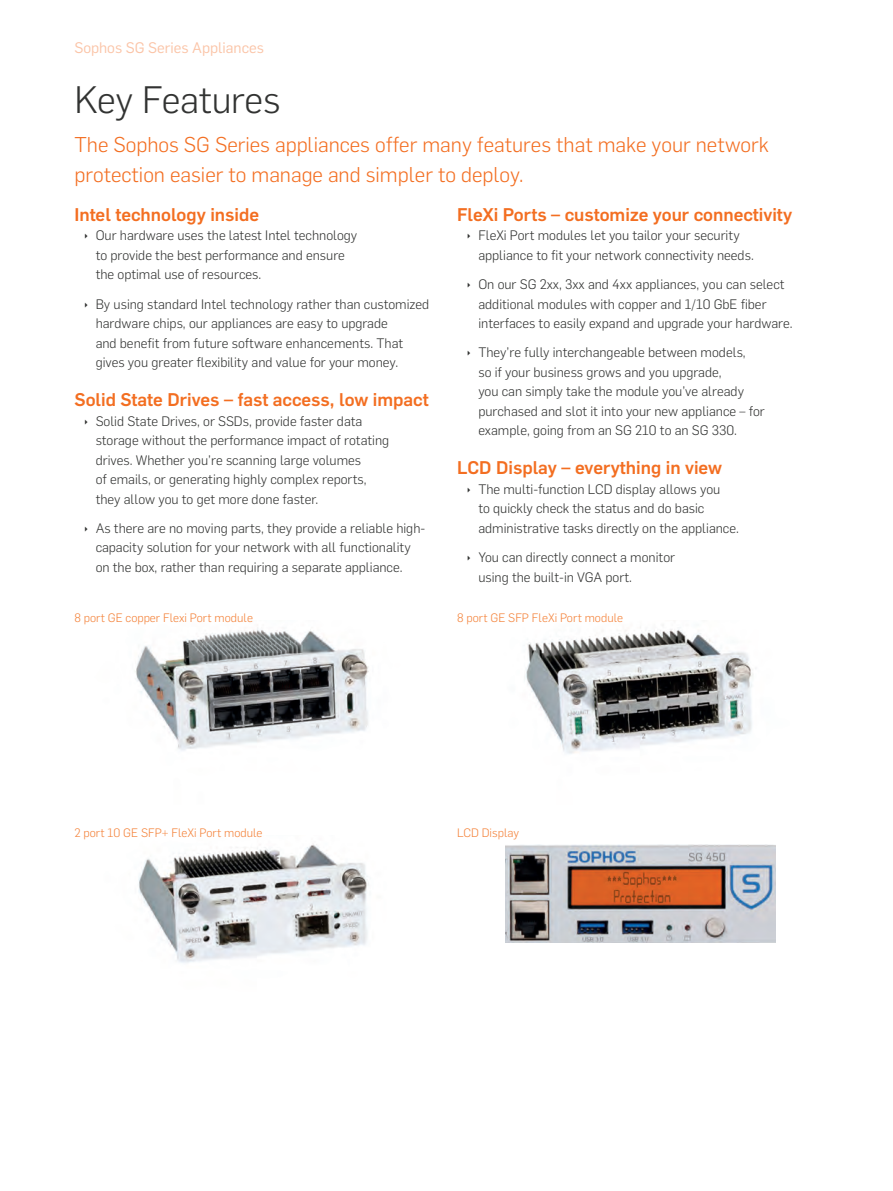
<style>
.page{position:relative;width:893px;height:1191px;background:#fff}
.page>*{position:absolute;margin:0;border:0;box-sizing:border-box;transform-origin:0 0}
.Title_3{font:300 37.5px "Flama";letter-spacing:-.01em;color:#323332}
.Intro_copy{font:300 21px/29.2px "Flama";color:#f36e21}
.Subheading_2{font:500 18px "Flama";color:#f36e21}
.t1{font:15px "Flama";color:#fbc4a7}
.t2{font:300 13.5px/19.5px "Flama";color:#323332}
.t3{font:300 12px "Flama";color:#f4833b}
</style>
<div class="page">
<img style="left:135px;top:628px;width:234px;height:123px">
<img style="left:526px;top:625px;width:227px;height:129px">
<img style="left:138px;top:844px;width:231px;height:119px">
<img style="left:506px;top:845px;width:270px;height:97px">
<p class="t1" style="left:74px;top:38px;width:191px">Sophos SG Series Appliances</p>
<p class="Title_3" style="left:74px;top:75px;width:208px">Key Features</p>
<p class="Intro_copy" style="left:74px;top:129px;width:696px">The Sophos SG Series appliances offer many features that make your network protection easier to manage and simpler to deploy.</p>
<p class="Subheading_2" style="left:74px;top:201px;width:186px">Intel technology inside</p>
<p class="t2" style="left:96px;top:225px;width:263px">Our hardware uses the latest Intel technology to provide the best performance and ensure the optimal use of resources.</p>
<p class="t2" style="left:96px;top:293px;width:335px">By using standard Intel technology rather than customized hardware chips, our appliances are easy to upgrade<br>and benefit from future software enhancements. That gives you greater flexibility and value for your money.</p>
<p class="Subheading_2" style="left:74px;top:387px;width:356px">Solid State Drives – fast access, low impact</p>
<p class="t2" style="left:96px;top:410px;width:295px">Solid State Drives, or SSDs, provide faster data storage without the performance impact of rotating drives. Whether you’re scanning large volumes<br>of emails, or generating highly complex reports, they allow you to get more done faster.</p>
<p class="t2" style="left:96px;top:517px;width:331px">As there are no moving parts, they provide a reliable high&shy;capacity solution for your network with all functionality on the box, rather than requiring a separate appliance.</p>
<p class="Subheading_2" style="left:457px;top:201px;width:337px">FleXi Ports – customize your connectivity</p>
<p class="t2" style="left:478px;top:225px;width:277px">FleXi Port modules let you tailor your security appliance to fit your network connectivity needs.</p>
<p class="t2" style="left:478px;top:274px;width:316px">On our SG 2xx, 3xx and 4xx appliances, you can select additional modules with copper and 1/10 GbE fiber interfaces to easily expand and upgrade your hardware.</p>
<p class="t2" style="left:478px;top:342px;width:288px">They’re fully interchangeable between models,<br>so if your business grows and you upgrade,<br>you can simply take the module you’ve already purchased and slot it into your new appliance – for example, going from an SG 210 to an SG 330.</p>
<p class="Subheading_2" style="left:457px;top:455px;width:266px">LCD Display – everything in view</p>
<p class="t2" style="left:478px;top:478px;width:262px">The multi-function LCD display allows you<br>to quickly check the status and do basic administrative tasks directly on the appliance.</p>
<p class="t2" style="left:478px;top:547px;width:198px">You can directly connect a monitor using the built-in VGA port.</p>
<p class="t3" style="left:74px;top:610px;width:180px">8 port GE copper Flexi Port module</p>
<p class="t3" style="left:457px;top:610px;width:167px">8 port GE SFP FleXi Port module</p>
<p class="t3" style="left:74px;top:824px;width:190px">2 port 10 GE SFP+ FleXi Port module</p>
<p class="t3" style="left:457px;top:824px;width:64px">LCD Display</p>
</div>
